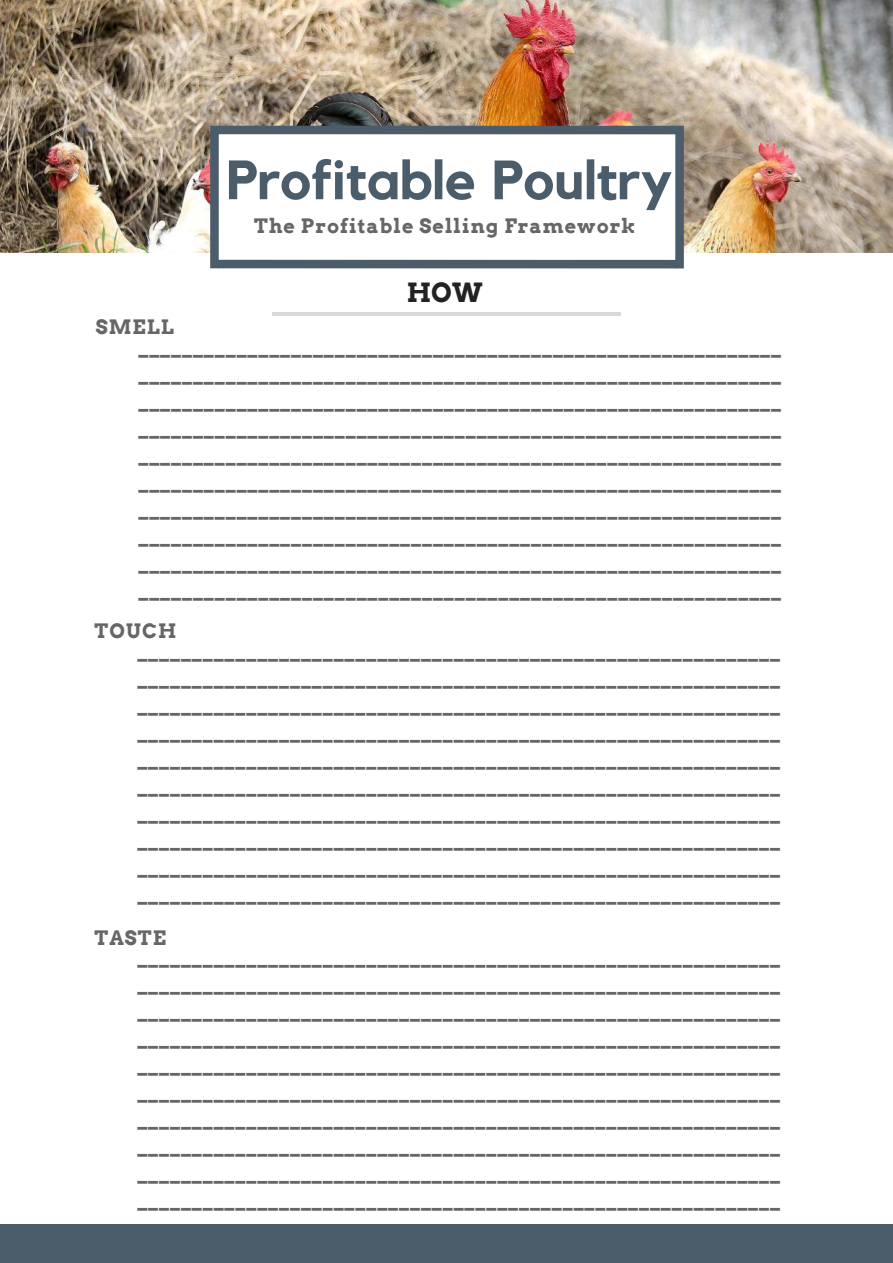
<style>
.page{position:relative;width:893px;height:1263px;background:#fff}
.page>*{position:absolute;margin:0;border:0;box-sizing:border-box;transform-origin:0 0}
.t1{font:700 54.6px "Kollektif";color:#4b5d6a}
.t2{font:700 26.55px "Arvo";color:#222}
.t3{font:700 19.8px/27px "Arvo";letter-spacing:.05em;color:#666}
</style>
<div class="page">
<div style="left:0;top:1224px;width:893px;height:39px;background:#4b5d6a"></div>
<hr style="left:272px;top:312px;width:349px;height:3px;background:#d9d9d9">
<img style="left:0;top:0;width:893px;height:252px">
<div style="left:212px;top:132px;width:470px;height:130px;background:#fff"></div>
<div style="left:675px;top:260px;width:9px;height:8px;background:#4b5d6a"></div>
<div style="left:210px;top:133px;width:9px;height:128px;background:#4b5d6a"></div>
<div style="left:210px;top:260px;width:9px;height:8px;background:#4b5d6a"></div>
<div style="left:675px;top:134px;width:9px;height:127px;background:#4b5d6a"></div>
<div style="left:218px;top:260px;width:458px;height:8px;background:#4b5d6a"></div>
<div style="left:675px;top:126px;width:9px;height:8px;background:#4b5d6a"></div>
<div style="left:210px;top:126px;width:9px;height:8px;background:#4b5d6a"></div>
<div style="left:218px;top:126px;width:458px;height:8px;background:#4b5d6a"></div>
<h1 class="t1" style="left:226px;top:148px;width:447px">Profitable Poultry</h1>
<p class="t3" style="left:254px;top:212px;width:383px">The Profitable Selling Framework</p>
<h2 class="t2" style="left:407px;top:275px;width:77px">HOW</h2>
<p class="t3" style="left:138px;top:317px;width:644px;line-height:19.2px;text-indent:-43px">SMELL ___________________________________________________________</p>
<p class="t3" style="left:138px;top:360px;width:644px;text-align:justify">___________________________________________________________ ___________________________________________________________ ___________________________________________________________ ___________________________________________________________ ___________________________________________________________ ___________________________________________________________ ___________________________________________________________ ___________________________________________________________ ___________________________________________________________</p>
<p class="t3" style="left:137px;top:621px;width:644px;line-height:19.2px;text-indent:-43px">TOUCH ___________________________________________________________</p>
<p class="t3" style="left:137px;top:664px;width:644px;text-align:justify">___________________________________________________________ ___________________________________________________________ ___________________________________________________________ ___________________________________________________________ ___________________________________________________________ ___________________________________________________________ ___________________________________________________________ ___________________________________________________________ ___________________________________________________________</p>
<p class="t3" style="left:137px;top:928px;width:644px;line-height:19.2px;text-indent:-43px">TASTE ___________________________________________________________</p>
<p class="t3" style="left:137px;top:970px;width:644px;text-align:justify">___________________________________________________________ ___________________________________________________________ ___________________________________________________________ ___________________________________________________________ ___________________________________________________________ ___________________________________________________________ ___________________________________________________________ ___________________________________________________________ ___________________________________________________________</p>
</div>
